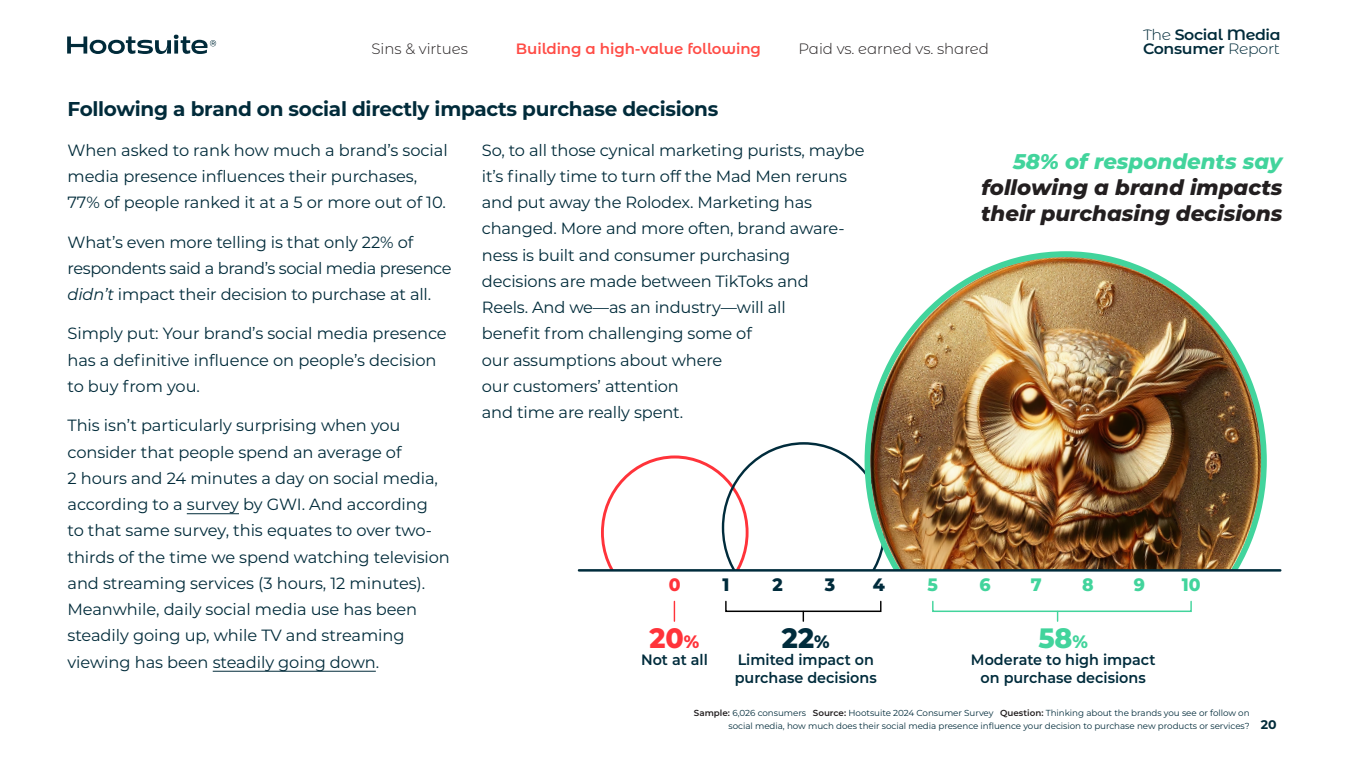
<style>
.page{position:relative;width:1350px;height:765px;background:#fff}
.page>*{position:absolute;margin:0;border:0;box-sizing:border-box;transform-origin:0 0}
.t1{font:800 28px "Montserrat Alternates";color:#002c3c;scale:.96 1}
.t2{font:800 28px "Montserrat Alternates";color:#42d49c;scale:.96 1}
.t3{font:800 28px "Montserrat Alternates";color:#ff333a;scale:.96 1}
.Body-copy-13pt{font:italic 800 21.25px/26.2px "Montserrat";color:#231f20;text-align:justify}
.Body-copy-13pt-2{font:700 20px "Montserrat";letter-spacing:-.015em;color:#012b3a}
.t4{font:800 18px "Montserrat Alternates";color:#42d49c;scale:.96 1}
.t5{font:800 18px "Montserrat Alternates";color:#002c3c;scale:.96 1}
.t6{font:800 18px "Montserrat Alternates";color:#ff333a;scale:.96 1}
.Body-copy-13pt-3{font:16.25px/26.2px "Montserrat";letter-spacing:-.01em;color:#012b3a}
.t7{font:600 15px/18px "Montserrat";color:#002c3c;scale:.96 1}
.t8{font:300 15px "Montserrat Alternates";letter-spacing:-.005em;color:#231f20}
.t9{font:600 15px "Montserrat Alternates";letter-spacing:-.02em;color:#012b3a;scale:1.05 1}
.t10{font:600 15px "Montserrat Alternates";letter-spacing:-.005em;color:#ff4c46}
.Body-copy-13pt-4{font:8.75px/12.5px "Montserrat";letter-spacing:-.005em;color:#012b3a}
.s1{font-weight:300}
.s2{font-style:italic}
.s3{color:#42d49c}
.s4{font-size:18px}
.s5{font-weight:600;color:#231f20}
.s6{font-family:"Montserrat Alternates";font-weight:700;font-size:12.5px}
</style>
<div class="page">
<svg style="left:865px;top:251px;width:402px;height:260px"></svg>
<img style="left:870px;top:257px;width:391px;height:312px">
<hr style="left:579px;top:569px;width:701px;height:3px;background:#002c3c">
<svg style="left:674px;top:601px;width:1px;height:20px"></svg>
<svg style="left:722px;top:442px;width:164px;height:179px"></svg>
<div style="left:932px;top:601px;width:260px;height:11px;border:1px solid #42d49c"></div>
<hr style="left:187px;top:513px;width:52px;height:1px;background:#012b3a">
<hr style="left:213px;top:671px;width:163px;height:1px;background:#012b3a">
<svg style="left:67px;top:35px;width:149px;height:19px"></svg>
<p class="t9" style="left:1143px;top:24px;width:133px"><span class="s1">The</span> Social Media</p>
<p class="t8" style="left:372px;top:38px;width:98px">Sins &amp; virtues</p>
<p class="t10" style="left:516px;top:38px;width:247px">Building a high-value following</p>
<p class="t8" style="left:799px;top:38px;width:192px">Paid vs. earned vs. shared</p>
<p class="t9" style="left:1143px;top:38px;width:132px">Consumer <span class="s1">Report</span></p>
<p class="Body-copy-13pt-2" style="left:68px;top:95px;width:652px">Following a brand on social directly impacts purchase decisions</p>
<p class="Body-copy-13pt-3" style="left:68px;top:136px;width:382px">When asked to rank how much a brand’s social media presence influences their purchases,<br>77% of people ranked it at a 5 or more out of 10.</p>
<p class="Body-copy-13pt-3" style="left:68px;top:228px;width:386px">What’s even more telling is that only 22% of respondents said a brand’s social media presence <span class="s2">didn’t</span> impact their decision to purchase at all.</p>
<p class="Body-copy-13pt-3" style="left:68px;top:320px;width:381px">Simply put: Your brand’s social media presence has a definitive influence on people’s decision to buy from you.</p>
<p class="Body-copy-13pt-3" style="left:68px;top:412px;width:384px">This isn’t particularly surprising when you consider that people spend an average of<br>2 hours and 24 minutes a day on social media, according to a survey by GWI. And according<br>to that same survey, this equates to over two&shy;thirds of the time we spend watching television and streaming services (3 hours, 12 minutes).<br>Meanwhile, daily social media use has been steadily going up, while TV and streaming viewing has been steadily going down.</p>
<p class="Body-copy-13pt-3" style="left:482px;top:136px;width:384px">So, to all those cynical marketing purists, maybe it’s finally time to turn off the Mad Men reruns and put away the Rolodex. Marketing has changed. More and more often, brand aware&shy;ness is built and consumer purchasing decisions are made between TikToks and<br>Reels. And we—as an industry—will all<br>benefit from challenging some of<br>our assumptions about where<br>our customers’ attention<br>and time are really spent.</p>
<p class="Body-copy-13pt" style="left:981px;top:147px;width:303px;text-indent:32px"><span class="s3">58% of respondents say </span>following a brand impacts their purchasing decisions</p>
<p class="t6" style="left:669px;top:571px;width:14px">0</p>
<p class="t5" style="left:722px;top:571px;width:9px">1</p>
<p class="t5" style="left:772px;top:571px;width:12px">2</p>
<p class="t5" style="left:825px;top:571px;width:12px">3</p>
<p class="t5" style="left:873px;top:571px;width:14px">4</p>
<p class="t4" style="left:928px;top:571px;width:12px">5</p>
<p class="t4" style="left:980px;top:571px;width:13px">6</p>
<p class="t4" style="left:1082px;top:571px;width:14px">8</p>
<p class="t4" style="left:1134px;top:571px;width:13px">9</p>
<p class="t4" style="left:1182px;top:571px;width:21px">10</p>
<p class="t1" style="left:782px;top:617px;width:51px">22<span class="s4">%</span></p>
<p class="t7" style="left:735px;top:650px;width:150px">Limited impact on purchase decisions</p>
<p class="t4" style="left:1031px;top:571px;width:13px">7</p>
<p class="t3" style="left:649px;top:617px;width:53px">20<span class="s4">%</span></p>
<p class="t7" style="left:641px;top:650px;width:71px">Not at all</p>
<p class="t2" style="left:1038px;top:617px;width:53px">58<span class="s4">%</span></p>
<p class="t7" style="left:971px;top:650px;width:194px;text-align:center">Moderate to high impact on purchase decisions</p>
<p class="Body-copy-13pt-4" style="left:729px;top:707px;width:549px;text-indent:-35px"><span class="s5">Sample:</span> 6,026 consumers <span class="s5">Source:</span> Hootsuite 2024 Consumer Survey <span class="s5">Question:</span> Thinking about the brands you see or follow on<br>social media, how much does their social media presence influence your decision to purchase new products or services? <span class="s6">20</span></p>
</div>
